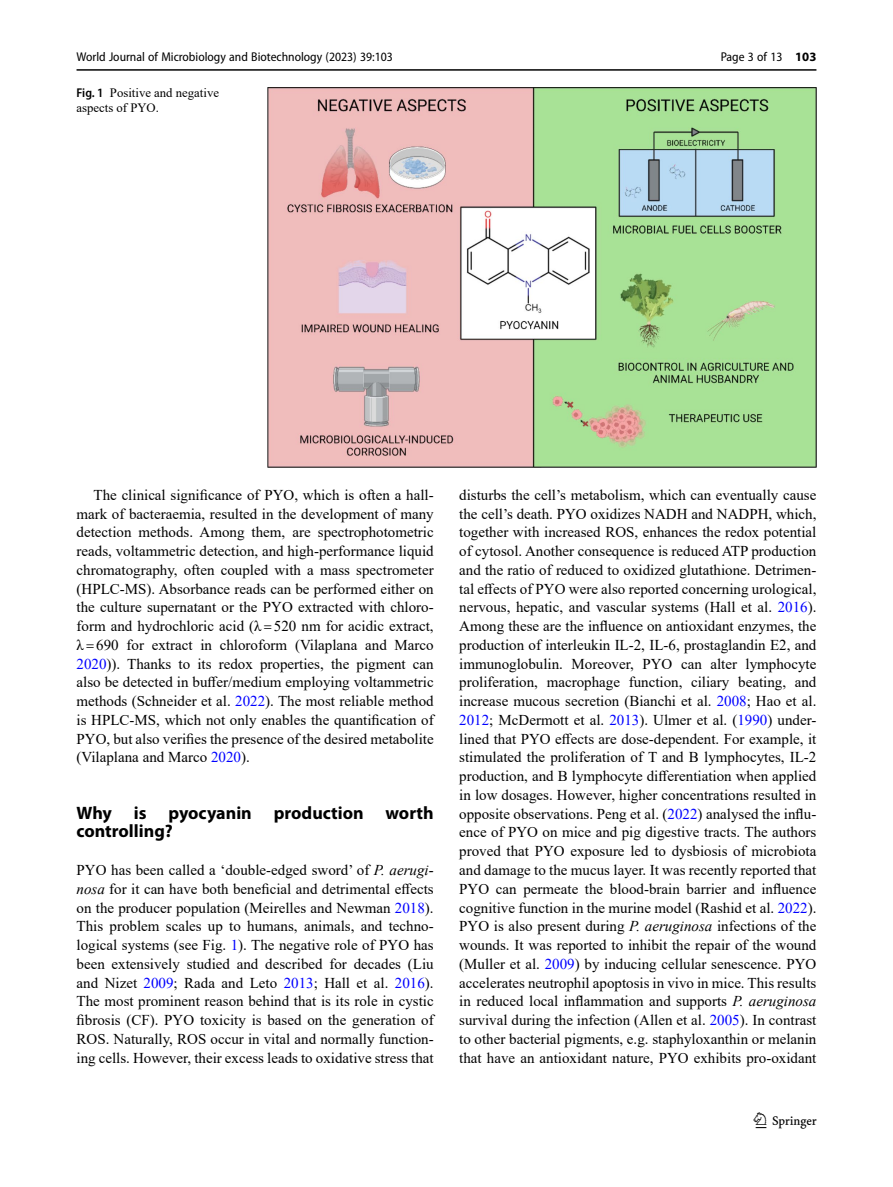
<style>
.page{position:relative;width:893px;height:1187px;background:#fff}
.page>*{position:absolute;margin:0;border:0;box-sizing:border-box;transform-origin:0 0}
.t1{font:22.5px "Springnew";color:#000}
.Head_1{font:700 18px/18.8px "Myriad Pro";color:#000}
.Body_Text{font:15px/18.8px "Times New Roman";color:#000;text-align:justify}
.Body_Text_Indent{font:15px/18.8px "Times New Roman";color:#000;text-align:justify}
.t2{font:semi-condensed 12.75px "Myriad Pro";color:#000}
.Figure_Caption_Side{font:12.75px/15px "Times New Roman";color:#000}
.s1{font-family:"Myriad Pro";font-weight:600;font-stretch:semi-condensed}
.s2{font-weight:700;font-stretch:normal}
.s3{font-family:"Minion Pro"}
.s4{color:#00f}
.s5{font-style:italic}
</style>
<div class="page">
<hr style="left:77px;top:69px;width:739px;height:2px;background:#000">
<img style="left:268px;top:87px;width:548px;height:381px">
<p class="t2" style="left:77px;top:49px;width:318px">World Journal of Microbiology and Biotechnology (2023) 39:103</p>
<p class="Figure_Caption_Side" style="left:77px;top:84px;width:144px"><span class="s1">Fig. 1</span> Positive and negative aspects of PYO.</p>
<p class="t2" style="left:721px;top:49px;width:97px">Page 3 of 13 <span class="s2">103</span></p>
<p class="Body_Text_Indent" style="left:77px;top:485px;width:359px;text-indent:17px">The clinical significance of PYO, which is often a hall&shy;mark of bacteraemia, resulted in the development of many detection methods. Among them, are spectrophotometric reads, voltammetric detection, and high-performance liquid chromatography, often coupled with a mass spectrometer (HPLC-MS). Absorbance reads can be performed either on the culture supernatant or the PYO extracted with chloro&shy;form and hydrochloric acid (λ<span class="s3">=</span>520 nm for acidic extract, λ<span class="s3">=</span>690 for extract in chloroform (Vilaplana and Marco <span class="s4">2020</span>)). Thanks to its redox properties, the pigment can also be detected in buffer/medium employing voltammetric methods (Schneider et al. <span class="s4">2022</span>). The most reliable method is HPLC-MS, which not only enables the quantification of PYO, but also verifies the presence of the desired metabolite (Vilaplana and Marco <span class="s4">2020</span>).</p>
<p class="Head_1" style="left:77px;top:802px;width:359px">Why is pyocyanin production worth controlling?</p>
<p class="Body_Text" style="left:77px;top:860px;width:359px">PYO has been called a ‘double-edged sword’ of <span class="s5">P. aerugi&shy;nosa</span> for it can have both beneficial and detrimental effects on the producer population (Meirelles and Newman <span class="s4">2018</span>).<br>This problem scales up to humans, animals, and techno&shy;logical systems (see Fig. <span class="s4">1</span>). The negative role of PYO has been extensively studied and described for decades (Liu and Nizet <span class="s4">2009</span>; Rada and Leto <span class="s4">2013</span>; Hall et al. <span class="s4">2016</span>).<br>The most prominent reason behind that is its role in cystic fibrosis (CF). PYO toxicity is based on the generation of ROS. Naturally, ROS occur in vital and normally function&shy;ing cells. However, their excess leads to oxidative stress that</p>
<p class="Body_Text" style="left:459px;top:485px;width:359px">disturbs the cell’s metabolism, which can eventually cause the cell’s death. PYO oxidizes NADH and NADPH, which, together with increased ROS, enhances the redox potential of cytosol. Another consequence is reduced ATP production and the ratio of reduced to oxidized glutathione. Detrimen&shy;tal effects of PYO were also reported concerning urological, nervous, hepatic, and vascular systems (Hall et al. <span class="s4">2016</span>).<br>Among these are the influence on antioxidant enzymes, the production of interleukin IL-2, IL-6, prostaglandin E2, and immunoglobulin. Moreover, PYO can alter lymphocyte proliferation, macrophage function, ciliary beating, and increase mucous secretion (Bianchi et al. <span class="s4">2008</span>; Hao et al.<br><span class="s4">2012</span>; McDermott et al. <span class="s4">2013</span>). Ulmer et al. (<span class="s4">1990</span>) under&shy;lined that PYO effects are dose-dependent. For example, it stimulated the proliferation of T and B lymphocytes, IL-2 production, and B lymphocyte differentiation when applied in low dosages. However, higher concentrations resulted in opposite observations. Peng et al. (<span class="s4">2022</span>) analysed the influ&shy;ence of PYO on mice and pig digestive tracts. The authors proved that PYO exposure led to dysbiosis of microbiota and damage to the mucus layer. It was recently reported that PYO can permeate the blood-brain barrier and influence cognitive function in the murine model (Rashid et al. <span class="s4">2022</span>).<br>PYO is also present during <span class="s5">P. aeruginosa</span> infections of the wounds. It was reported to inhibit the repair of the wound (Muller et al. <span class="s4">2009</span>) by inducing cellular senescence. PYO accelerates neutrophil apoptosis in vivo in mice. This results in reduced local inflammation and supports <span class="s5">P. aeruginosa </span>survival during the infection (Allen et al. <span class="s4">2005</span>). In contrast to other bacterial pigments, e.g. staphyloxanthin or melanin that have an antioxidant nature, PYO exhibits pro-oxidant</p>
<h1 class="t1" style="left:756px;top:1107px;width:63px">1 3</h1>
</div>
